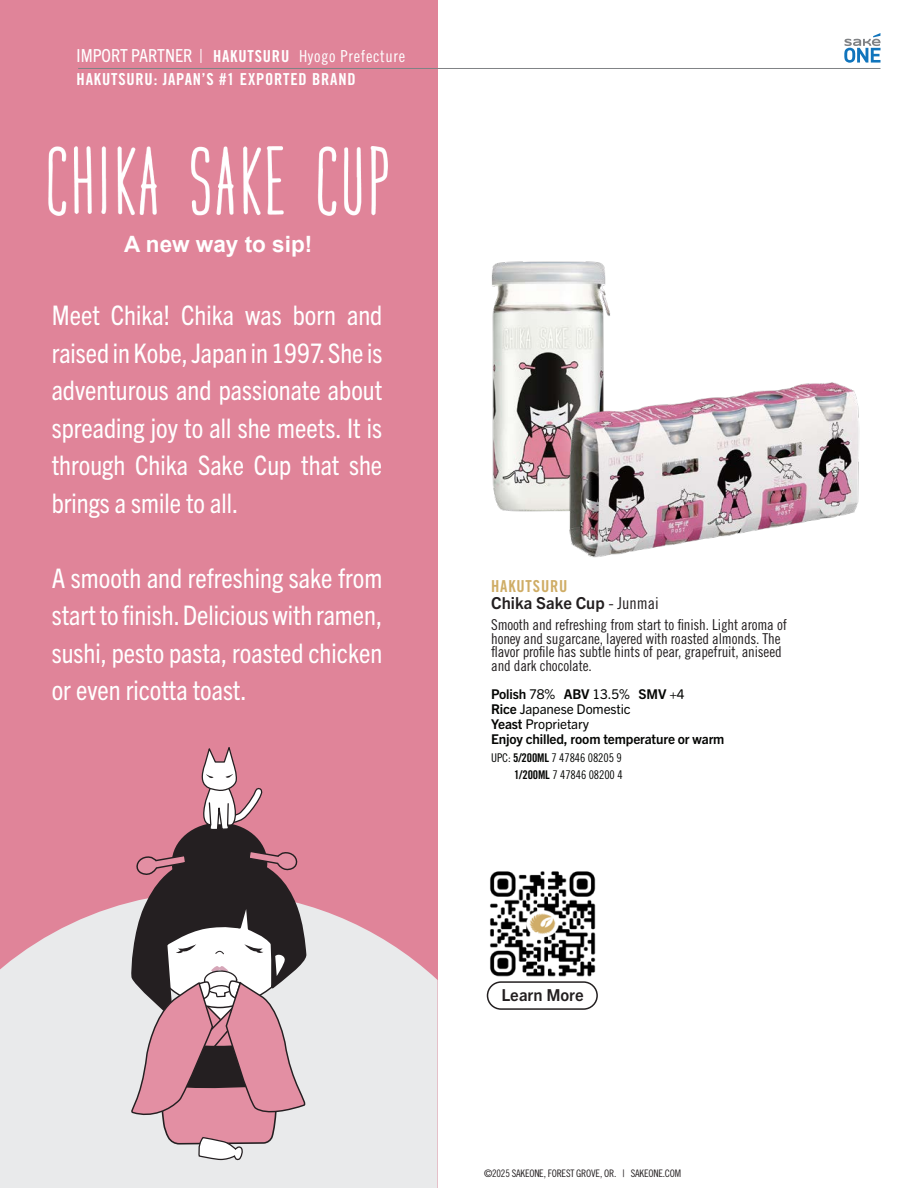
<style>
.page{position:relative;width:918px;height:1188px;background:#fff}
.page>*{position:absolute;margin:0;border:0;box-sizing:border-box;transform-origin:0 0}
.t1{font:condensed 27px/37.5px "Trade Gothic Next LT Pro";color:#fff;text-align:justify}
.t2{font:700 22.5px "Arial";color:#fff}
.t3{font:16.5px "Trade Gothic LT Pro Cn 18";letter-spacing:.04em;color:#fff}
.t4{font:700 16.5px/16.5px "Trade Gothic Next LT Pro";color:#231f20}
.t5{font:16.5px "Trade Gothic LT Pro Bd Cn 20";letter-spacing:.05em;color:#fff}
.t6{font:15px/13.5px "Trade Gothic LT Pro Cn 18";letter-spacing:-.01em;color:#231f20}
.t7{font:13.5px/15px "Trade Gothic Next SR Pro";letter-spacing:-.01em;color:#040503}
.t8{font:700 13.5px "Trade Gothic Next LT Pro";letter-spacing:-.01em;color:#040503}
.t9{font:12px "Trade Gothic LT Pro Cn 18";letter-spacing:-.01em;color:#040503}
.t10{font:10.35px "Trade Gothic LT Pro Cn 18";letter-spacing:-.02em;color:#231f20}
.s1{font-family:"Trade Gothic Next LT Pro";font-stretch:condensed;font-size:18px}
.s2{font-family:"Trade Gothic LT Pro Bd Cn 20"}
.s3{font-family:"Trade Gothic LT Pro Bd Cn 20";font-weight:400;color:#cfad66}
.s4{font-family:"Trade Gothic LT Pro Cn 18";font-weight:400}
.s5{font-family:"Trade Gothic Next LT Pro";font-weight:700}
</style>
<div class="page">
<div style="left:0;top:0;width:438px;height:1188px;background:#e08499"></div>
<hr style="left:78px;top:68px;width:803px;height:1px;background:#808285">
<svg style="left:844px;top:33px;width:37px;height:30px"></svg>
<img style="left:49px;top:147px;width:339px;height:68px">
<img style="left:491px;top:261px;width:119px;height:251px">
<img style="left:565px;top:377px;width:295px;height:181px">
<svg style="left:0;top:903px;width:438px;height:285px;fill:#e9eaeb"></svg>
<svg style="left:126px;top:747px;width:184px;height:416px"></svg>
<img style="left:490px;top:871px;width:106px;height:106px">
<div style="left:487px;top:981px;width:111px;height:29px;border:2px solid #231f20;border-radius:13px"></div>
<p class="t3" style="left:77px;top:47px;width:330px"><span class="s1">IMPORT PARTNER |</span> <span class="s2">HAKUTSURU</span> Hyogo Prefecture</p>
<p class="t5" style="left:77px;top:69px;width:281px">HAKUTSURU: JAPAN’S #1 EXPORTED BRAND</p>
<p class="t2" style="left:124px;top:229px;width:189px">A new way to sip!</p>
<p class="t1" style="left:52px;top:295px;width:332px">Meet Chika! Chika was born and raised in Kobe, Japan in 1997. She is adventurous and passionate about spreading joy to all she meets. It is through Chika Sake Cup that she brings a smile to all.</p>
<p class="t1" style="left:52px;top:558px;width:332px">A smooth and refreshing sake from start to finish. Delicious with ramen, sushi, pesto pasta, roasted chicken or even ricotta toast.</p>
<p class="t4" style="left:491px;top:577px;width:169px"><span class="s3">HAKUTSURU<br></span>Chika Sake Cup <span class="s4">- Junmai</span></p>
<p class="t6" style="left:491px;top:618px;width:297px">Smooth and refreshing from start to finish. Light aroma of honey and sugarcane, layered with roasted almonds. The flavor profile has subtle hints of pear, grapefruit, aniseed and dark chocolate.</p>
<p class="t7" style="left:491px;top:686px;width:195px"><span class="s5">Polish</span> 78% <span class="s5">ABV</span> 13.5% <span class="s5">SMV</span> +4<br><span class="s5">Rice</span> Japanese Domestic<br><span class="s5">Yeast</span> Proprietary</p>
<p class="t8" style="left:491px;top:730px;width:235px">Enjoy chilled, room temperature or warm</p>
<p class="t9" style="left:491px;top:750px;width:132px">UPC: <span class="s2">5/200ML</span> 7 47846 08205 9</p>
<p class="t9" style="left:514px;top:768px;width:110px"><span class="s2">1/200ML</span> 7 47846 08200 4</p>
<p class="t4" style="left:501px;top:986px;width:84px">Learn More</p>
<p class="t10" style="left:484px;top:1167px;width:198px">©2025 SAKEONE, FOREST GROVE, OR. | SAKEONE.COM</p>
</div>
